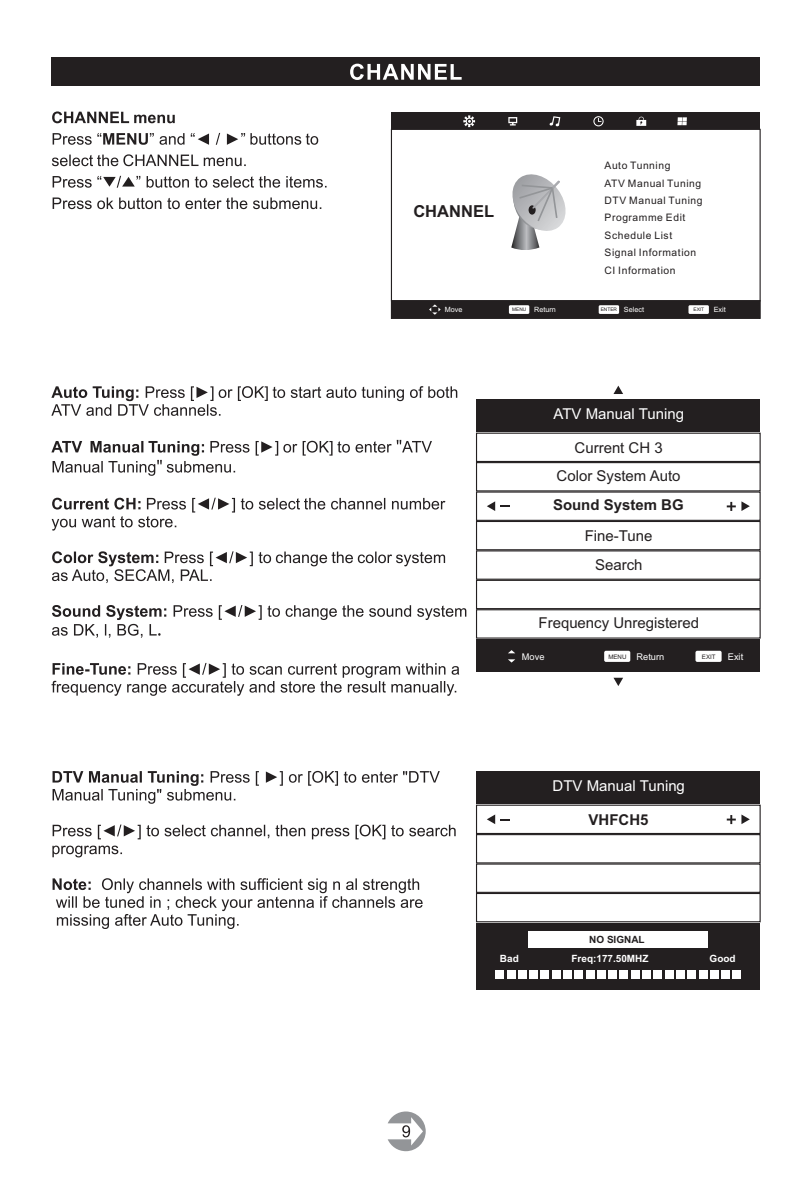
<style>
.page{position:relative;width:810px;height:1189px;background:#fff}
.page>*{position:absolute;margin:0;border:0;box-sizing:border-box;transform-origin:0 0}
.t1{font:700 16.6px "Arial";color:#231f20}
.t2{font:15px/28px "Arial";color:#231f20;text-align:center}
.t3{font:15px "Arial";color:#fff}
.t4{font:700 15px "Arial";color:#231f20}
.t5{font:10.4px/17.4px "Arial";letter-spacing:.055em;color:#231f20}
.t6{font:700 10px "Arial";color:#fff}
.t7{font:700 10px "Arial";color:#231f20}
.t8{font:9.2px "Arial";color:#fff}
.t9{font:7.2px "Arial";color:#fff}
.t10{font:6.2px "Arial";color:#231f20}
.t11{font:4.8px "Arial";color:#231f20}
.s1{font-size:4.8px;color:#231f20}
.s2{font-size:6.2px;color:#231f20}
</style>
<div class="page">
<div style="left:391px;top:112px;width:369px;height:17px;background:#231f20"></div>
<div style="left:391px;top:129px;width:369px;height:172px;background:#fff;border:1px solid #231f20"></div>
<svg style="left:511px;top:174px;width:55px;height:76px"></svg>
<svg style="left:463px;top:115px;width:12px;height:12px"></svg>
<svg style="left:508px;top:117px;width:9px;height:8px"></svg>
<svg style="left:549px;top:116px;width:11px;height:10px"></svg>
<svg style="left:593px;top:116px;width:10px;height:10px"></svg>
<svg style="left:677px;top:117px;width:10px;height:8px"></svg>
<div style="left:391px;top:300px;width:369px;height:19px;background:#231f20"></div>
<div style="left:509px;top:305px;width:20px;height:9px;background:#fff"></div>
<div style="left:688px;top:305px;width:21px;height:9px;background:#fff"></div>
<div style="left:598px;top:305px;width:21px;height:9px;background:#fff"></div>
<svg style="left:429px;top:304px;width:11px;height:11px"></svg>
<svg style="left:636px;top:117px;width:10px;height:9px"></svg>
<div style="left:476px;top:432px;width:284px;height:30px;border:1px solid #231f20"></div>
<div style="left:476px;top:462px;width:284px;height:29px;border:1px solid #231f20"></div>
<div style="left:476px;top:491px;width:284px;height:30px;border:1px solid #231f20"></div>
<div style="left:476px;top:521px;width:284px;height:29px;border:1px solid #231f20"></div>
<div style="left:476px;top:550px;width:284px;height:29px;border:1px solid #231f20"></div>
<div style="left:476px;top:579px;width:284px;height:30px;border:1px solid #231f20"></div>
<div style="left:476px;top:609px;width:284px;height:29px;border:1px solid #231f20"></div>
<div style="left:476px;top:399px;width:284px;height:33px;background:#231f20"></div>
<svg style="left:613px;top:385px;width:10px;height:301px"></svg>
<div style="left:476px;top:639px;width:284px;height:33px;background:#231f20"></div>
<svg style="left:508px;top:650px;width:7px;height:12px"></svg>
<div style="left:604px;top:650px;width:26px;height:12px;background:#fff;border-radius:2px"></div>
<div style="left:695px;top:650px;width:26px;height:12px;background:#fff;border-radius:2px"></div>
<svg style="left:487px;top:501px;width:8px;height:10px"></svg>
<svg style="left:501px;top:505px;width:9px;height:2px"></svg>
<svg style="left:741px;top:501px;width:8px;height:10px"></svg>
<svg style="left:726px;top:502px;width:9px;height:9px"></svg>
<div style="left:476px;top:771px;width:284px;height:33px;background:#231f20"></div>
<div style="left:476px;top:922px;width:284px;height:67px;background:#231f20"></div>
<div style="left:476px;top:804px;width:284px;height:30px;border:1px solid #231f20"></div>
<div style="left:476px;top:834px;width:284px;height:29px;border:1px solid #231f20"></div>
<div style="left:476px;top:863px;width:284px;height:29px;border:1px solid #231f20"></div>
<div style="left:476px;top:892px;width:284px;height:30px;border:1px solid #231f20"></div>
<svg style="left:487px;top:814px;width:8px;height:10px"></svg>
<svg style="left:741px;top:814px;width:8px;height:10px"></svg>
<svg style="left:726px;top:815px;width:9px;height:9px"></svg>
<div style="left:528px;top:931px;width:180px;height:16px;background:#fff"></div>
<div style="left:495px;top:970px;width:9px;height:8px;background:#fff"></div>
<div style="left:507px;top:970px;width:8px;height:8px;background:#fff"></div>
<div style="left:518px;top:970px;width:8px;height:8px;background:#fff"></div>
<div style="left:529px;top:970px;width:8px;height:8px;background:#fff"></div>
<div style="left:541px;top:970px;width:8px;height:8px;background:#fff"></div>
<div style="left:552px;top:970px;width:8px;height:8px;background:#fff"></div>
<div style="left:563px;top:970px;width:8px;height:8px;background:#fff"></div>
<div style="left:574px;top:970px;width:9px;height:8px;background:#fff"></div>
<div style="left:586px;top:970px;width:8px;height:8px;background:#fff"></div>
<div style="left:597px;top:970px;width:8px;height:8px;background:#fff"></div>
<div style="left:608px;top:970px;width:9px;height:8px;background:#fff"></div>
<div style="left:620px;top:970px;width:8px;height:8px;background:#fff"></div>
<div style="left:631px;top:970px;width:8px;height:8px;background:#fff"></div>
<div style="left:642px;top:970px;width:8px;height:8px;background:#fff"></div>
<div style="left:653px;top:970px;width:9px;height:8px;background:#fff"></div>
<div style="left:665px;top:970px;width:8px;height:8px;background:#fff"></div>
<div style="left:676px;top:970px;width:8px;height:8px;background:#fff"></div>
<div style="left:687px;top:970px;width:9px;height:8px;background:#fff"></div>
<div style="left:699px;top:970px;width:8px;height:8px;background:#fff"></div>
<div style="left:710px;top:970px;width:8px;height:8px;background:#fff"></div>
<div style="left:721px;top:970px;width:8px;height:8px;background:#fff"></div>
<div style="left:733px;top:970px;width:8px;height:8px;background:#fff"></div>
<svg style="left:52px;top:111px;width:123px;height:12px"></svg>
<svg style="left:53px;top:133px;width:265px;height:12px"></svg>
<svg style="left:52px;top:154px;width:146px;height:12px"></svg>
<svg style="left:204px;top:157px;width:42px;height:9px"></svg>
<svg style="left:53px;top:176px;width:273px;height:12px"></svg>
<svg style="left:53px;top:197px;width:268px;height:12px"></svg>
<svg style="left:397px;top:440px;width:35px;height:12px"></svg>
<svg style="left:51px;top:441px;width:340px;height:35px"></svg>
<svg style="left:52px;top:497px;width:393px;height:33px"></svg>
<svg style="left:52px;top:551px;width:393px;height:32px"></svg>
<svg style="left:174px;top:605px;width:292px;height:15px"></svg>
<svg style="left:52px;top:605px;width:114px;height:32px"></svg>
<svg style="left:52px;top:663px;width:407px;height:32px"></svg>
<svg style="left:51px;top:386px;width:406px;height:30px"></svg>
<svg style="left:53px;top:770px;width:387px;height:33px"></svg>
<svg style="left:53px;top:824px;width:402px;height:15px"></svg>
<svg style="left:52px;top:845px;width:70px;height:12px"></svg>
<svg style="left:53px;top:878px;width:369px;height:50px"></svg>
<svg style="left:388px;top:1111px;width:38px;height:40px"></svg>
<div style="left:51px;top:58px;width:709px;height:28px;background:#231f20"></div>
<svg style="left:350px;top:64px;width:111px;height:16px"></svg>
<h1 class="t1" style="left:413px;top:205px;width:82px">CHANNEL</h1>
<p class="t5" style="left:604px;top:158px;width:100px">Auto Tunning<br>ATV Manual Tuning<br>DTV Manual Tuning<br>Programme Edit<br>Schedule List<br>Signal Information<br>CI Information</p>
<p class="t9" style="left:445px;top:307px;width:19px">Move</p>
<p class="t9" style="left:512px;top:307px;width:45px"><span class="s1">MENU</span> Return</p>
<p class="t9" style="left:600px;top:307px;width:45px"><span class="s1">ENTER</span> Select</p>
<p class="t11" style="left:693px;top:308px;width:12px">EXIT</p>
<p class="t9" style="left:713px;top:307px;width:14px">Exit</p>
<h2 class="t3" style="left:553px;top:408px;width:132px">ATV Manual Tuning</h2>
<h2 class="t2" style="left:556px;top:435px;width:125px">Current CH 3<br>Color System Auto</h2>
<h2 class="t4" style="left:553px;top:499px;width:132px">Sound System BG</h2>
<h2 class="t2" style="left:585px;top:522px;width:69px;line-height:29.6px">Fine-Tune<br>Search</h2>
<h2 class="t2" style="left:538px;top:609px;width:162px">Frequency Unregistered</h2>
<p class="t8" style="left:522px;top:653px;width:24px">Move</p>
<p class="t8" style="left:608px;top:653px;width:57px"><span class="s2">MENU</span> Return</p>
<p class="t10" style="left:702px;top:654px;width:15px">EXIT</p>
<p class="t8" style="left:728px;top:653px;width:17px">Exit</p>
<h2 class="t3" style="left:552px;top:780px;width:134px">DTV Manual Tuning</h2>
<h2 class="t4" style="left:588px;top:813px;width:61px">VHFCH5</h2>
<p class="t7" style="left:589px;top:936px;width:57px">NO SIGNAL</p>
<p class="t6" style="left:500px;top:954px;width:20px">Bad</p>
<p class="t6" style="left:571px;top:954px;width:79px">Freq:177.50MHZ</p>
<p class="t6" style="left:709px;top:954px;width:28px">Good</p>
</div>
